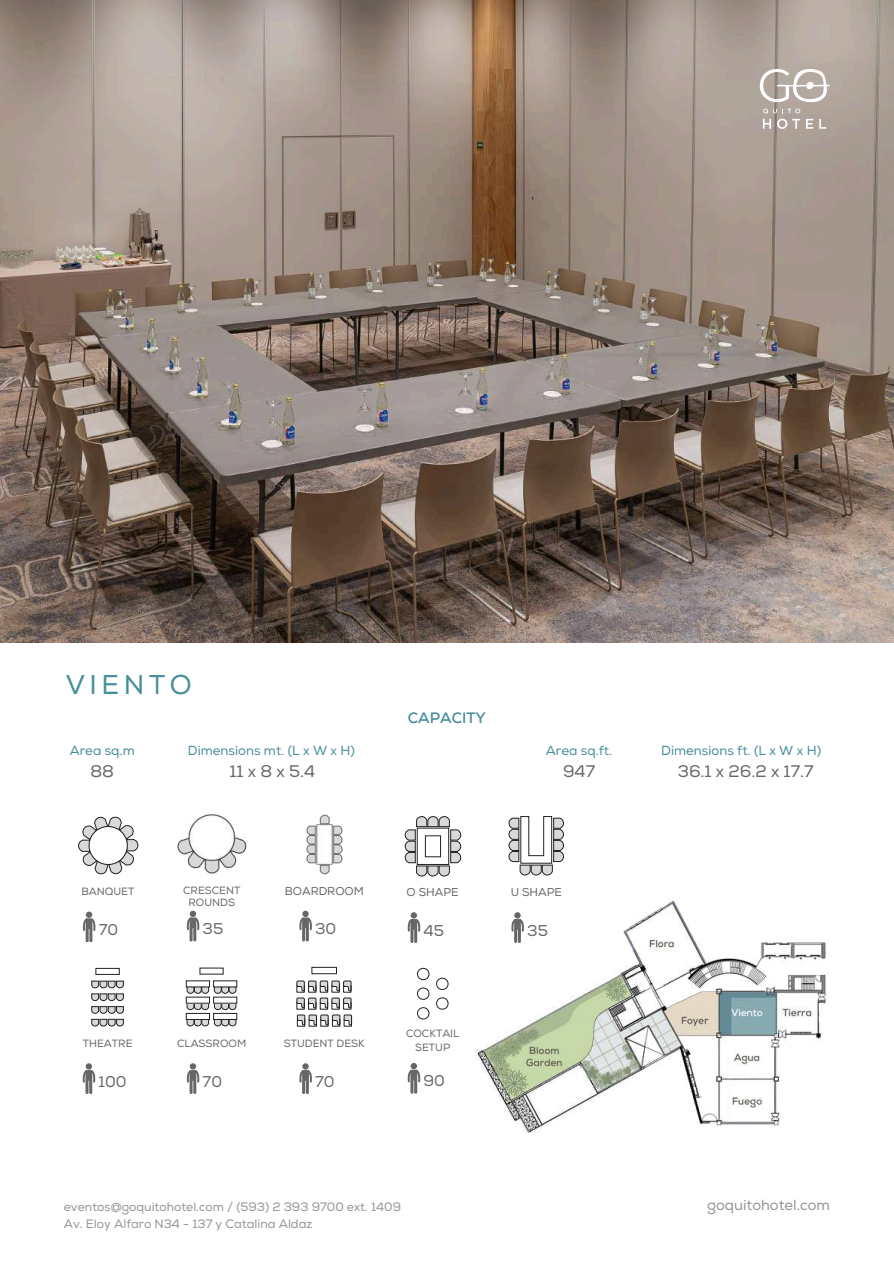
<style>
.page{position:relative;width:894px;height:1264px;background:#fff}
.page>*{position:absolute;margin:0;border:0;box-sizing:border-box;transform-origin:0 0}
.t1{font:27.15px "Nexa";letter-spacing:.17em;color:#468e99}
.t2{font:16.8px "Nexa";color:#656866}
.t3{font:15.6px "Nexa";color:#656866}
.t4{font:700 15px "Nexa";color:#468e99}
.t5{font:14.7px "Nexa";color:#939493}
.t6{font:13.05px "Nexa";color:#468e99}
.t7{font:12.15px/16.2px "Nexa";color:#939493}
.t8{font:11.4px "Nexa";color:#656866}
.t9{font:10.5px/12.3px "Nexa";color:#656866;text-align:center}
</style>
<div class="page">
<img style="left:0;top:0;width:893px;height:642px">
<svg style="left:762px;top:119px;width:8px;height:10px"></svg>
<svg style="left:776px;top:119px;width:37px;height:10px"></svg>
<svg style="left:819px;top:119px;width:7px;height:10px"></svg>
<svg style="left:763px;top:109px;width:37px;height:4px"></svg>
<svg style="left:759px;top:67px;width:70px;height:35px"></svg>
<img style="left:514px;top:900px;width:313px;height:233px">
<svg style="left:78px;top:816px;width:60px;height:59px"></svg>
<svg style="left:83px;top:911px;width:13px;height:30px"></svg>
<img style="left:177px;top:814px;width:70px;height:60px">
<svg style="left:186px;top:917px;width:14px;height:24px"></svg>
<div style="left:190px;top:910px;width:6px;height:7px;background:#656866;border-radius:50%"></div>
<img style="left:306px;top:814px;width:37px;height:60px">
<svg style="left:299px;top:917px;width:13px;height:24px"></svg>
<div style="left:302px;top:910px;width:6px;height:7px;background:#656866;border-radius:50%"></div>
<svg style="left:91px;top:1006px;width:33px;height:20px"></svg>
<svg style="left:91px;top:980px;width:33px;height:20px"></svg>
<div style="left:96px;top:968px;width:23px;height:6px;border:1px solid #222221"></div>
<svg style="left:82px;top:1063px;width:14px;height:30px"></svg>
<svg style="left:186px;top:1002px;width:50px;height:7px"></svg>
<svg style="left:186px;top:986px;width:50px;height:7px"></svg>
<div style="left:186px;top:1013px;width:24px;height:6px;border:1px solid #222221"></div>
<svg style="left:186px;top:1018px;width:50px;height:8px"></svg>
<div style="left:213px;top:1013px;width:24px;height:6px;border:1px solid #222221"></div>
<svg style="left:186px;top:1063px;width:14px;height:30px"></svg>
<div style="left:311px;top:967px;width:25px;height:7px;border:1px solid #222221"></div>
<div style="left:343px;top:985px;width:8px;height:7px;border:1px solid #222221"></div>
<div style="left:308px;top:985px;width:8px;height:7px;border:1px solid #222221"></div>
<div style="left:320px;top:985px;width:8px;height:7px;border:1px solid #222221"></div>
<svg style="left:296px;top:980px;width:55px;height:11px"></svg>
<div style="left:331px;top:985px;width:8px;height:7px;border:1px solid #222221"></div>
<div style="left:343px;top:1002px;width:8px;height:7px;border:1px solid #222221"></div>
<div style="left:308px;top:1002px;width:8px;height:7px;border:1px solid #222221"></div>
<div style="left:320px;top:1002px;width:8px;height:7px;border:1px solid #222221"></div>
<svg style="left:296px;top:997px;width:55px;height:11px"></svg>
<div style="left:331px;top:1002px;width:8px;height:7px;border:1px solid #222221"></div>
<div style="left:344px;top:1019px;width:8px;height:7px;border:1px solid #222221"></div>
<div style="left:297px;top:1019px;width:8px;height:7px;border:1px solid #222221"></div>
<div style="left:309px;top:1019px;width:8px;height:7px;border:1px solid #222221"></div>
<div style="left:320px;top:1019px;width:8px;height:7px;border:1px solid #222221"></div>
<svg style="left:297px;top:1014px;width:55px;height:11px"></svg>
<div style="left:332px;top:1019px;width:8px;height:7px;border:1px solid #222221"></div>
<svg style="left:299px;top:1063px;width:13px;height:30px"></svg>
<svg style="left:404px;top:816px;width:57px;height:60px"></svg>
<svg style="left:407px;top:918px;width:14px;height:24px"></svg>
<div style="left:410px;top:912px;width:7px;height:6px;background:#656866;border-radius:50%"></div>
<svg style="left:508px;top:816px;width:55px;height:59px"></svg>
<svg style="left:511px;top:912px;width:13px;height:30px"></svg>
<img style="left:474px;top:965px;width:170px;height:167px">
<svg style="left:417px;top:967px;width:12px;height:13px"></svg>
<svg style="left:436px;top:977px;width:12px;height:13px"></svg>
<svg style="left:417px;top:987px;width:12px;height:13px"></svg>
<svg style="left:436px;top:997px;width:12px;height:12px"></svg>
<svg style="left:417px;top:1007px;width:12px;height:12px"></svg>
<svg style="left:407px;top:1069px;width:14px;height:24px"></svg>
<svg style="left:410px;top:1062px;width:7px;height:7px"></svg>
<h1 class="t1" style="left:66px;top:668px;width:128px">VIENTO</h1>
<p class="t6" style="left:70px;top:745px;width:67px">Area sq.m</p>
<h2 class="t2" style="left:90px;top:765px;width:25px">88</h2>
<p class="t6" style="left:188px;top:745px;width:168px">Dimensions mt. (L x W x H)</p>
<h2 class="t2" style="left:229px;top:765px;width:87px">11x8x5.4</h2>
<p class="t4" style="left:407px;top:708px;width:80px">CAPACITY</p>
<p class="t6" style="left:545px;top:745px;width:68px">Area sq.ft.</p>
<h2 class="t2" style="left:563px;top:765px;width:34px">947</h2>
<p class="t9" style="left:81px;top:886px;width:54px">BANQUET</p>
<p class="t3" style="left:99px;top:923px;width:21px">70</p>
<p class="t9" style="left:83px;top:1038px;width:51px">THEATRE</p>
<p class="t3" style="left:98px;top:1075px;width:30px">100</p>
<p class="t9" style="left:183px;top:885px;width:59px">CRESCENT<br>ROUNDS</p>
<p class="t3" style="left:202px;top:923px;width:22px">35</p>
<p class="t8" style="left:285px;top:886px;width:80px">BOARDROOM</p>
<p class="t3" style="left:315px;top:923px;width:23px">30</p>
<p class="t9" style="left:177px;top:1038px;width:71px">CLASSROOM</p>
<p class="t3" style="left:202px;top:1075px;width:21px">70</p>
<p class="t9" style="left:284px;top:1038px;width:82px">STUDENT DESK</p>
<p class="t3" style="left:315px;top:1075px;width:21px">70</p>
<p class="t8" style="left:406px;top:888px;width:54px">O SHAPE</p>
<p class="t3" style="left:423px;top:924px;width:22px">45</p>
<p class="t9" style="left:406px;top:1028px;width:55px;line-height:14px">COCKTAIL<br>SETUP</p>
<p class="t3" style="left:423px;top:1075px;width:23px">90</p>
<p class="t8" style="left:510px;top:888px;width:53px">U SHAPE</p>
<p class="t3" style="left:527px;top:924px;width:22px">35</p>
<p class="t6" style="left:661px;top:745px;width:161px">Dimensions ft. (L x W x H)</p>
<h2 class="t2" style="left:677px;top:765px;width:137px">36.1 x 26.2 x 17.7</h2>
<p class="t7" style="left:64px;top:1200px;width:338px">eventos@goquitohotel.com / (593) 2 393 9700 ext. 1409<br>Av. Eloy Alfaro N34 - 137 y Catalina Aldaz</p>
<p class="t5" style="left:707px;top:1199px;width:124px">goquitohotel.com</p>
</div>
